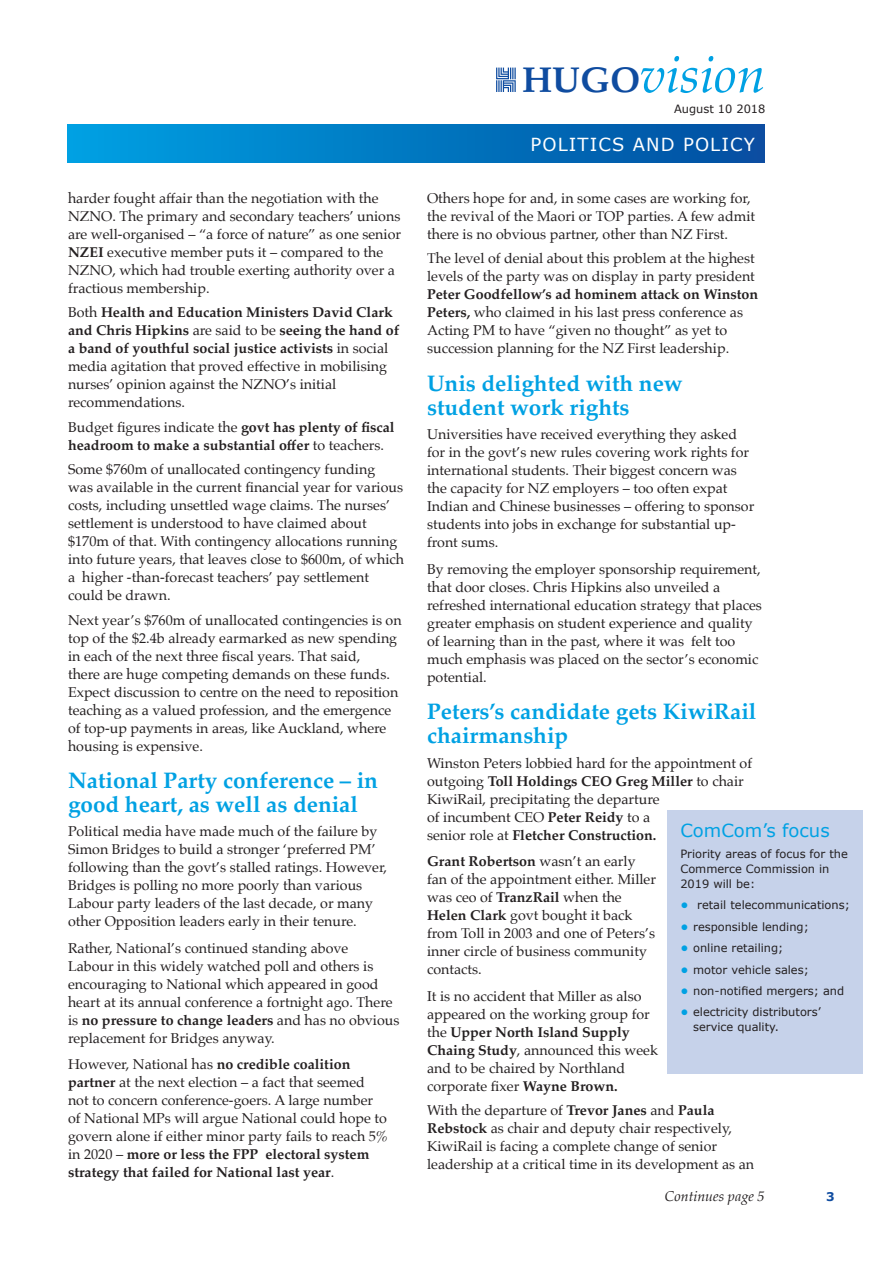
<style>
.page{position:relative;width:893px;height:1263px;background:#fff}
.page>*{position:absolute;margin:0;border:0;box-sizing:border-box;transform-origin:0 0}
.t1{font:italic 51.3px "Palatino";color:#00a1e3}
.t2{font:700 22.5px/24px "Palatino";color:#00a1e3}
.t3{font:18px "Verdana";letter-spacing:.06em;color:#fff}
.t4{font:18px "Verdana";color:#00a1e3}
.t5{font:14.25px/18px "Palatino";color:#231f20}
.t6{font:700 14.25px/18px "Palatino";color:#231f20}
.t7{font:italic 14.25px "Palatino";color:#231f20}
.t8{font:700 12px "Verdana";color:#0f4ca0}
.t9{font:11.4px/15px "Verdana";color:#231f20}
.s1{font-weight:700}
.s2{font-weight:400}
.s3{font-weight:700;font-style:normal;font-size:36px;color:#0f4ca0}
.s4{font-weight:700;color:#00a1e3}
</style>
<div class="page">
<svg style="left:496px;top:68px;width:20px;height:24px"></svg>
<div style="left:67px;top:125px;width:698px;height:38px;background:linear-gradient(to right,#00a1e3,#034ea0)"></div>
<div style="left:668px;top:810px;width:195px;height:264px;background:#c6d2ea"></div>
<p class="t5" style="left:68px;top:189px;width:335px">harder fought affair than the negotiation with the NZNO. The primary and secondary teachers’ unions are well-organised – “a force of nature” as one senior <span class="s1">NZEI</span> executive member puts it – compared to the NZNO, which had trouble exerting authority over a fractious membership.</p>
<p class="t5" style="left:68px;top:304px;width:333px">Both <span class="s1">Health and Education Ministers David Clark and Chris Hipkins</span> are said to be <span class="s1">seeing the hand of a band of youthful social justice activists</span> in social media agitation that proved effective in mobilising nurses’ opinion against the NZNO’s initial recommendations.</p>
<p class="t6" style="left:68px;top:418px;width:328px"><span class="s2">Budget figures indicate the</span> govt has plenty of fiscal headroom to make a substantial offer <span class="s2">to teachers.</span></p>
<p class="t5" style="left:68px;top:460px;width:338px">Some $760m of unallocated contingency funding<br>was available in the current financial year for various costs, including unsettled wage claims. The nurses’ settlement is understood to have claimed about $170m of that. With contingency allocations running into future years, that leaves close to $600m, of which a higher -than-forecast teachers’ pay settlement could be drawn.</p>
<p class="t5" style="left:68px;top:611px;width:335px">Next year’s $760m of unallocated contingencies is on top of the $2.4b already earmarked as new spending in each of the next three fiscal years. That said,<br>there are huge competing demands on these funds.<br>Expect discussion to centre on the need to reposition teaching as a valued profession, and the emergence of top-up payments in areas, like Auckland, where housing is expensive.</p>
<h2 class="t2" style="left:68px;top:768px;width:311px">National Party conference – in good heart, as well as denial</h2>
<p class="t5" style="left:68px;top:822px;width:321px">Political media have made much of the failure by Simon Bridges to build a stronger ‘preferred PM’ following than the govt’s stalled ratings. However, Bridges is polling no more poorly than various Labour party leaders of the last decade, or many other Opposition leaders early in their tenure.</p>
<p class="t5" style="left:68px;top:939px;width:333px">Rather, National’s continued standing above<br>Labour in this widely watched poll and others is encouraging to National which appeared in good heart at its annual conference a fortnight ago. There is <span class="s1">no pressure to change leaders</span> and has no obvious replacement for Bridges anyway.</p>
<p class="t5" style="left:68px;top:1055px;width:321px">However, National has <span class="s1">no credible coalition partner</span> at the next election – a fact that seemed not to concern conference-goers. A large number of National MPs will argue National could hope to govern alone if either minor party fails to reach 5% in 2020 – <span class="s1">more or less the FPP electoral system strategy that failed for National last year</span>.</p>
<h1 class="t1" style="left:522px;top:31px;width:245px"><span class="s3">HUGO</span>vision</h1>
<p class="t9" style="left:674px;top:102px;width:93px">August 10 2018</p>
<p class="t3" style="left:531px;top:132px;width:226px">POLITICS AND POLICY</p>
<p class="t5" style="left:427px;top:189px;width:330px">Others hope for and, in some cases are working for, the revival of the Maori or TOP parties. A few admit there is no obvious partner, other than NZ First.</p>
<p class="t5" style="left:427px;top:249px;width:329px">The level of denial about this problem at the highest levels of the party was on display in party president</p>
<p class="t5" style="left:427px;top:285px;width:333px"><span class="s1">Peter Goodfellow’s ad hominem attack on Winston Peters,</span> who claimed in his last press conference as Acting PM to have “given no thought” as yet to succession planning for the NZ First leadership.</p>
<h2 class="t2" style="left:427px;top:371px;width:257px">Unis delighted with new student work rights</h2>
<p class="t5" style="left:427px;top:425px;width:329px">Universities have received everything they asked for in the govt’s new rules covering work rights for international students. Their biggest concern was the capacity for NZ employers – too often expat Indian and Chinese businesses – offering to sponsor students into jobs in exchange for substantial up&shy;front sums.</p>
<p class="t5" style="left:427px;top:560px;width:336px">By removing the employer sponsorship requirement, that door closes. Chris Hipkins also unveiled a refreshed international education strategy that places greater emphasis on student experience and quality of learning than in the past, where it was felt too much emphasis was placed on the sector’s economic potential.</p>
<h2 class="t2" style="left:427px;top:699px;width:331px">Peters’s candidate gets KiwiRail chairmanship</h2>
<p class="t5" style="left:427px;top:754px;width:326px">Winston Peters lobbied hard for the appointment of outgoing <span class="s1">Toll Holdings CEO Greg Miller</span> to chair KiwiRail, precipitating the departure<br>of incumbent CEO <span class="s1">Peter Reidy</span> to a<br>senior role at <span class="s1">Fletcher Construction.</span></p>
<p class="t5" style="left:427px;top:852px;width:230px"><span class="s1">Grant Robertson</span> wasn’t an early fan of the appointment either. Miller was ceo of <span class="s1">TranzRail</span> when the<br><span class="s1">Helen Clark</span> govt bought it back from Toll in 2003 and one of Peters’s inner circle of business community contacts.</p>
<p class="t5" style="left:427px;top:987px;width:232px">It is no accident that Miller as also appeared on the working group for the <span class="s1">Upper North Island Supply<br>Chaing Study</span>, announced this week and to be chaired by Northland corporate fixer <span class="s1">Wayne Brown.</span></p>
<p class="t5" style="left:427px;top:1101px;width:329px">With the departure of <span class="s1">Trevor Janes</span> and <span class="s1">Paula Rebstock</span> as chair and deputy chair respectively, KiwiRail is facing a complete change of senior leadership at a critical time in its development as an</p>
<p class="t4" style="left:680px;top:818px;width:151px">ComCom’s focus</p>
<p class="t9" style="left:680px;top:846px;width:169px">Priority areas of focus for the<br>Commerce Commission in<br>2019 will be:</p>
<p class="t9" style="left:680px;top:898px;width:171px"><span class="s4">•</span> retail telecommunications;</p>
<p class="t9" style="left:680px;top:919px;width:130px"><span class="s4">•</span> responsible lending;</p>
<p class="t9" style="left:680px;top:940px;width:105px"><span class="s4">•</span> online retailing;</p>
<p class="t9" style="left:680px;top:962px;width:130px"><span class="s4">•</span> motor vehicle sales;</p>
<p class="t9" style="left:680px;top:983px;width:165px"><span class="s4">•</span> non-notified mergers; and</p>
<p class="t9" style="left:693px;top:1004px;width:129px;text-indent:-13px"><span class="s4">•</span> electricity distributors’ service quality.</p>
<p class="t7" style="left:665px;top:1184px;width:101px">Continues page 5</p>
<p class="t8" style="left:826px;top:1188px;width:10px">3</p>
</div>
